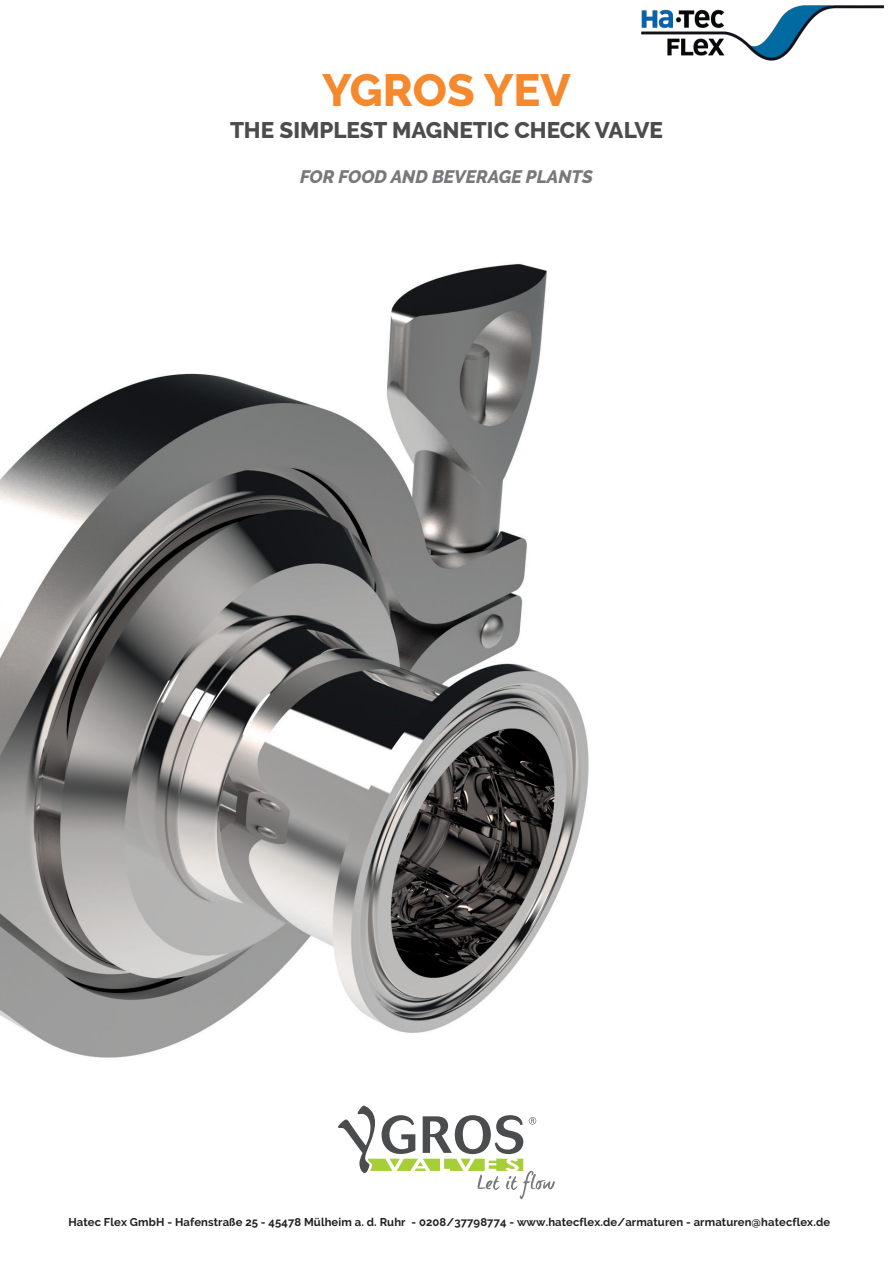
<style>
.page{position:relative;width:893px;height:1263px;background:#fff}
.page>*{position:absolute;margin:0;border:0;box-sizing:border-box;transform-origin:0 0}
.t1{font:800 45px "Raleway";color:#f5892e}
.t2{font:800 22.5px "Raleway";color:#4b4c4d}
.t3{font:italic 800 18px "Raleway";color:#76787b}
.t4{font:700 11.25px "Raleway";letter-spacing:.01em;color:#231f20}
</style>
<div class="page">
<img style="left:0;top:263px;width:589px;height:843px">
<svg style="left:338px;top:1106px;width:217px;height:93px"></svg>
<img style="left:641px;top:5px;width:243px;height:56px">
<p class="t1" style="left:322px;top:65px;width:250px">YGROS YEV</p>
<p class="t2" style="left:230px;top:118px;width:434px">THE SIMPLEST MAGNETIC CHECK VALVE</p>
<p class="t3" style="left:300px;top:166px;width:294px">FOR FOOD AND BEVERAGE PLANTS</p>
<p class="t4" style="left:68px;top:1215px;width:763px">Hatec Flex GmbH - Hafenstraße 25 - 45478 Mülheim a. d. Ruhr - 0208/37798774 - www.hatecflex.de/armaturen - armaturen@hatecflex.de</p>
</div>
